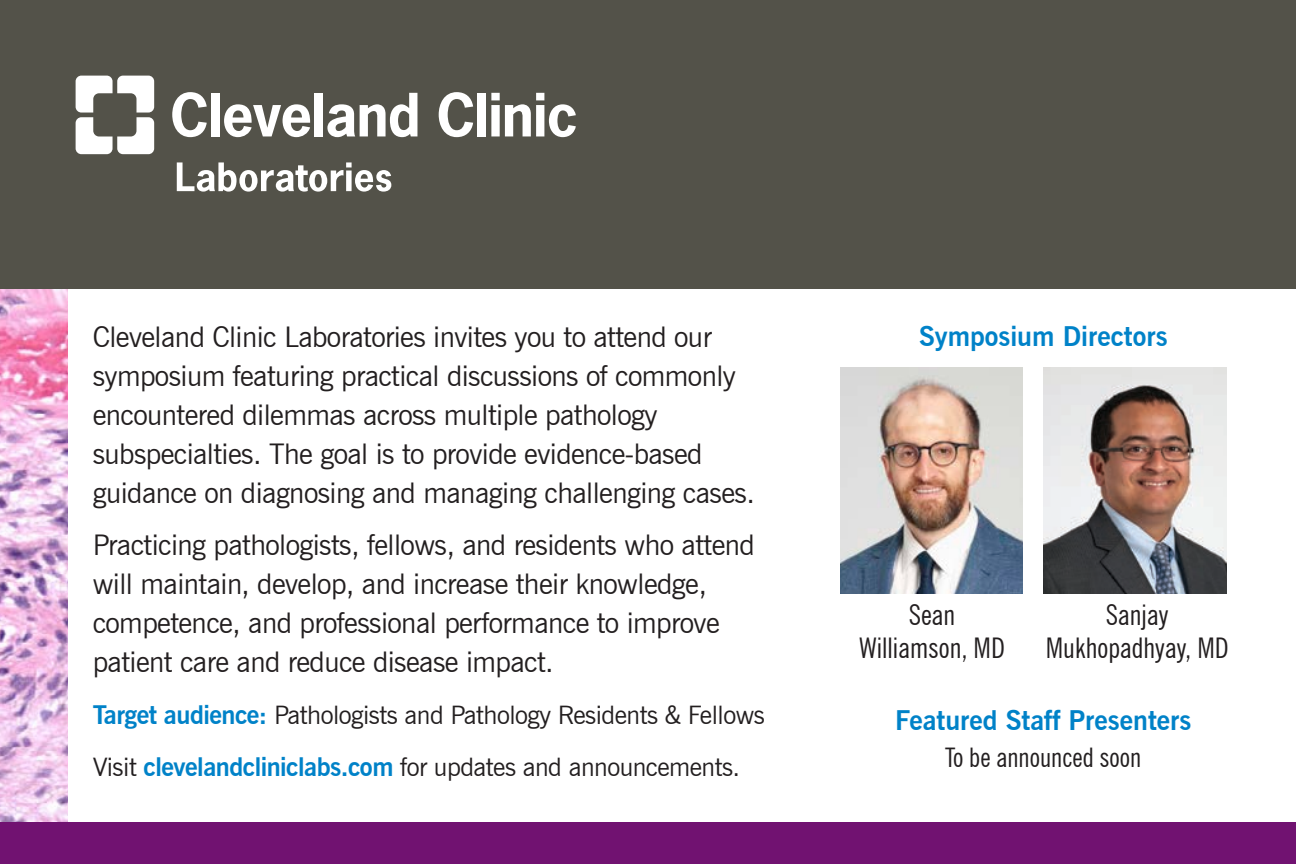
<style>
.page{position:relative;width:1296px;height:864px;background:#fff}
.page>*{position:absolute;margin:0;border:0;box-sizing:border-box;transform-origin:0 0}
.t1{font:28.5px/39px "News Gothic BT";letter-spacing:-.02em;color:#231f20}
.t2{font:condensed 28.5px/33px "News Gothic BT";color:#231f20;text-align:center}
.t3{font:700 27px "News Gothic BT";color:#0082c8}
.t4{font:condensed 27px "News Gothic BT";color:#231f20}
.t5{font:25.5px "News Gothic BT";letter-spacing:-.02em;color:#231f20}
.s1{font-weight:700;color:#0082c8}
</style>
<div class="page">
<img style="left:0;top:288px;width:67px;height:535px">
<div style="left:0;top:0;width:1296px;height:288px;background:#535249"></div>
<img style="left:840px;top:368px;width:183px;height:225px">
<img style="left:1043px;top:368px;width:183px;height:225px">
<svg style="left:172px;top:92px;width:35px;height:45px"></svg>
<div style="left:211px;top:93px;width:9px;height:43px;background:#fff"></div>
<svg style="left:224px;top:104px;width:86px;height:33px"></svg>
<div style="left:315px;top:93px;width:8px;height:43px;background:#fff"></div>
<svg style="left:327px;top:93px;width:90px;height:44px"></svg>
<svg style="left:439px;top:92px;width:34px;height:45px"></svg>
<div style="left:478px;top:93px;width:8px;height:43px;background:#fff"></div>
<div style="left:491px;top:93px;width:9px;height:7px;background:#fff"></div>
<div style="left:491px;top:105px;width:9px;height:31px;background:#fff"></div>
<svg style="left:505px;top:104px;width:26px;height:32px"></svg>
<div style="left:536px;top:93px;width:8px;height:7px;background:#fff"></div>
<div style="left:536px;top:105px;width:8px;height:31px;background:#fff"></div>
<svg style="left:549px;top:104px;width:27px;height:33px"></svg>
<svg style="left:76px;top:76px;width:78px;height:78px"></svg>
<svg style="left:177px;top:162px;width:214px;height:30px"></svg>
<div style="left:0;top:823px;width:1296px;height:41px;background:#711271"></div>
<p class="t1" style="left:93px;top:317px;width:621px">Cleveland Clinic Laboratories invites you to attend our</p>
<p class="t3" style="left:919px;top:320px;width:250px">Symposium Directors</p>
<p class="t1" style="left:93px;top:356px;width:664px">symposium featuring practical discussions of commonly encountered dilemmas across multiple pathology subspecialties. The goal is to provide evidence-based guidance on diagnosing and managing challenging cases.</p>
<p class="t1" style="left:93px;top:525px;width:664px">Practicing pathologists, fellows, and residents who attend will maintain, develop, and increase their knowledge, competence, and professional performance to improve patient care and reduce disease impact.</p>
<p class="t5" style="left:93px;top:700px;width:674px"><span class="s1">Target audience:</span> Pathologists and Pathology Residents &amp; Fellows</p>
<p class="t5" style="left:93px;top:751px;width:649px">Visit <span class="s1">clevelandcliniclabs.com</span> for updates and announcements.</p>
<p class="t2" style="left:859px;top:598px;width:147px">Sean<br>Williamson, MD</p>
<p class="t2" style="left:1106px;top:598px;width:64px">Sanjay</p>
<p class="t2" style="left:1046px;top:631px;width:185px">Mukhopadhyay, MD</p>
<p class="t3" style="left:895px;top:704px;width:298px">Featured Staff Presenters</p>
<p class="t4" style="left:945px;top:741px;width:198px">To be announced soon</p>
</div>
